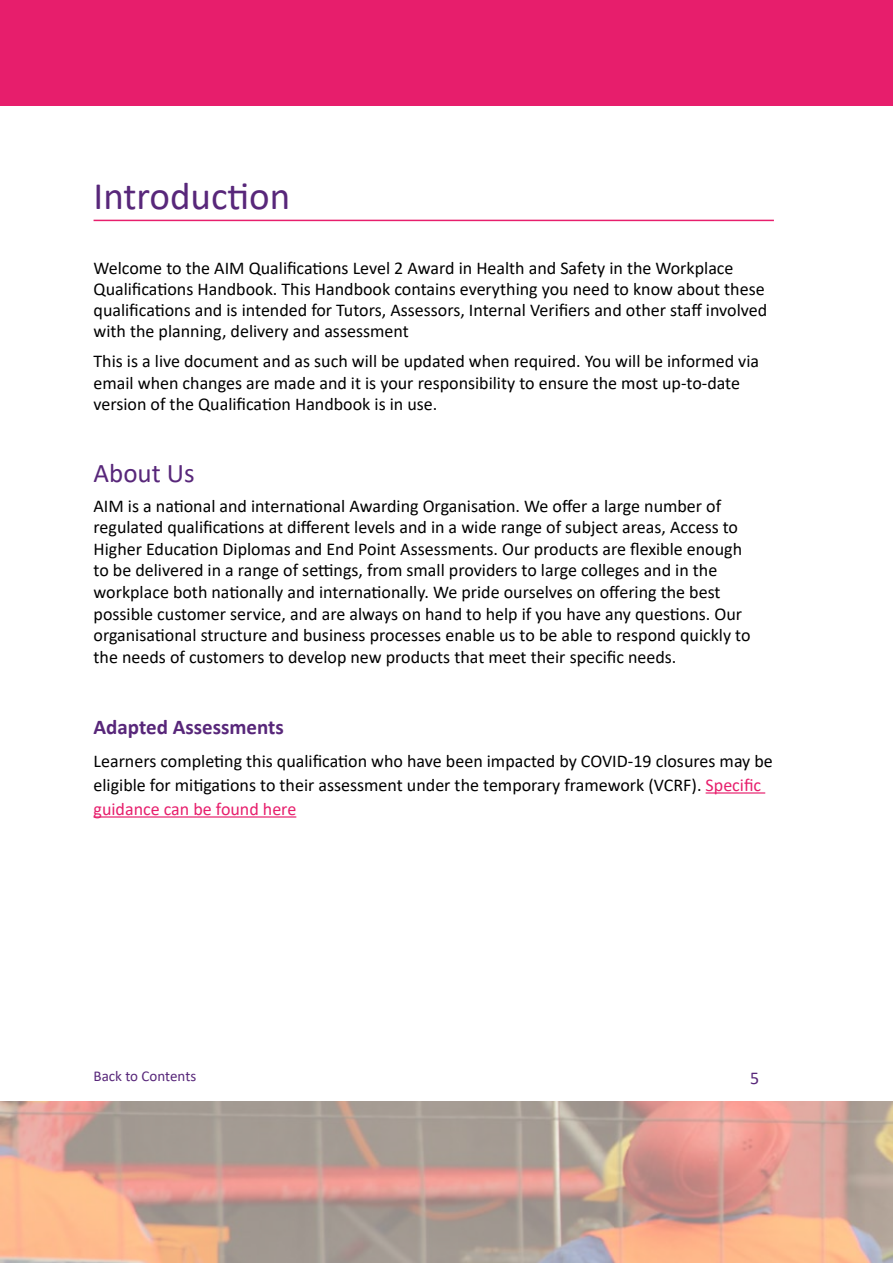
<style>
.page{position:relative;width:893px;height:1263px;background:#fff}
.page>*{position:absolute;margin:0;border:0;box-sizing:border-box;transform-origin:0 0}
.t1{font:39px "Calibri";color:#58277a}
.t2{font:27px "Calibri";color:#58277a}
.t3{font:700 21px "Calibri";color:#58277a}
.t4{font:18px/21.6px "Calibri";color:#000}
.t5{font:18px "Calibri";color:#58277a}
.t6{font:15px "Calibri";color:#58277a}
.s1{color:#e71e6c}
</style>
<div class="page">
<hr style="left:706px;top:792px;width:59px;height:1px;background:#e71e6c">
<hr style="left:94px;top:816px;width:202px;height:1px;background:#e71e6c">
<hr style="left:94px;top:220px;width:680px;height:1px;background:#e71e6c">
<img style="left:1px;top:1101px;width:892px;height:162px">
<div style="left:0;top:0;width:893px;height:105px;background:#e71e6c"></div>
<h1 class="t1" style="left:94px;top:169px;width:198px">Introduction</h1>
<p class="t4" style="left:94px;top:257px;width:675px;line-height:21px">Welcome to the AIM Qualifications Level 2 Award in Health and Safety in the Workplace Qualifications Handbook. This Handbook contains everything you need to know about these qualifications and is intended for Tutors, Assessors, Internal Verifiers and other staff involved with the planning, delivery and assessment</p>
<p class="t4" style="left:94px;top:350px;width:667px">This is a live document and as such will be updated when required. You will be informed via email when changes are made and it is your responsibility to ensure the most up-to-date version of the Qualification Handbook is in use.</p>
<h2 class="t2" style="left:94px;top:454px;width:103px">About Us</h2>
<p class="t4" style="left:94px;top:494px;width:659px">AIM is a national and international Awarding Organisation. We offer a large number of regulated qualifications at different levels and in a wide range of subject areas, Access to Higher Education Diplomas and End Point Assessments. Our products are flexible enough to be delivered in a range of settings, from small providers to large colleges and in the workplace both nationally and internationally. We pride ourselves on offering the best possible customer service, and are always on hand to help if you have any questions. Our organisational structure and business processes enable us to be able to respond quickly to the needs of customers to develop new products that meet their specific needs.</p>
<p class="t3" style="left:94px;top:713px;width:192px">Adapted Assessments</p>
<p class="t4" style="left:94px;top:748px;width:681px;line-height:24px">Learners completing this qualification who have been impacted by COVID-19 closures may be eligible for mitigations to their assessment under the temporary framework (VCRF). <span class="s1">Specific guidance can be found here</span></p>
<p class="t6" style="left:94px;top:1066px;width:104px">Back to Contents</p>
<p class="t5" style="left:750px;top:1065px;width:11px">5</p>
</div>
